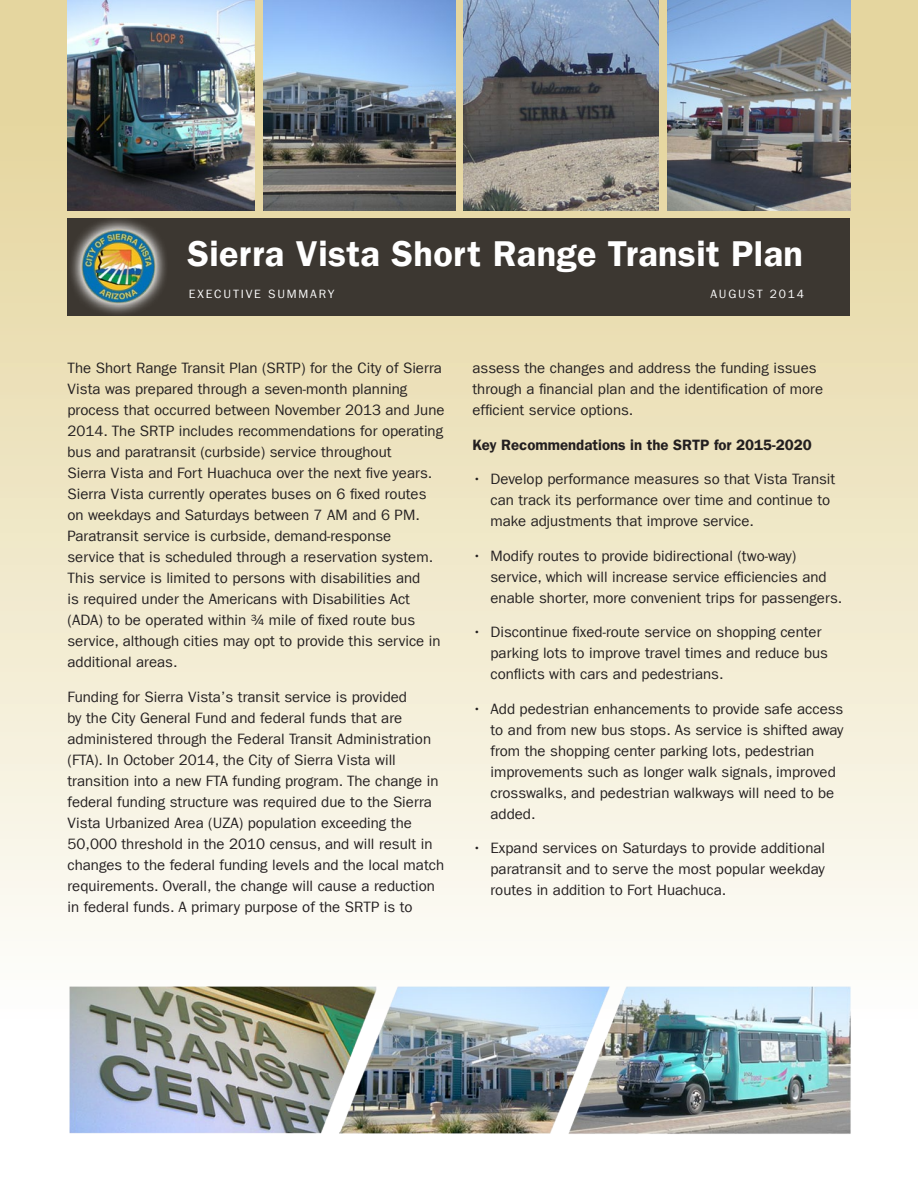
<style>
.page{position:relative;width:918px;height:1188px;background:#fff}
.page>*{position:absolute;margin:0;border:0;box-sizing:border-box;transform-origin:0 0}
.Masthead_Title{font:36px "Franklin Gothic LT Com Dm";letter-spacing:.01em;color:#fff}
.Main_Text{font:15px/21px "Franklin Gothic LT Com";color:#231f20}
.Main_Text-2{font:15px "Franklin Gothic LT Com Dm";color:#231f20}
.Masthead_5_Markets{font:12px "Franklin Gothic LT Com";letter-spacing:.15em;color:#fff}
</style>
<div class="page">
<div style="left:0;top:0;width:918px;height:1188px;background:linear-gradient(to bottom,#e0d095,#fff)"></div>
<div style="left:68px;top:218px;width:782px;height:97px;background:#3c3731"></div>
<img style="left:667px;top:1px;width:183px;height:209px">
<img style="left:68px;top:0;width:187px;height:210px">
<img style="left:264px;top:0;width:192px;height:210px">
<img style="left:464px;top:0;width:194px;height:210px">
<img style="left:68px;top:216px;width:101px;height:102px">
<img style="left:57px;top:974px;width:806px;height:176px">
<p class="Masthead_Title" style="left:187px;top:233px;width:617px">Sierra Vista Short Range Transit Plan</p>
<p class="Masthead_5_Markets" style="left:189px;top:287px;width:147px">EXECUTIVE SUMMARY</p>
<p class="Masthead_5_Markets" style="left:710px;top:287px;width:95px">AUGUST 2014</p>
<p class="Main_Text" style="left:68px;top:358px;width:379px">The Short Range Transit Plan (SRTP) for the City of Sierra Vista was prepared through a seven-month planning process that occurred between November 2013 and June 2014. The SRTP includes recommendations for operating bus and paratransit (curbside) service throughout<br>Sierra Vista and Fort Huachuca over the next five years.<br>Sierra Vista currently operates buses on 6 fixed routes on weekdays and Saturdays between 7 AM and 6 PM.<br>Paratransit service is curbside, demand-response<br>service that is scheduled through a reservation system.<br>This service is limited to persons with disabilities and<br>is required under the Americans with Disabilities Act (ADA) to be operated within ¾ mile of fixed route bus service, although cities may opt to provide this service in additional areas.</p>
<p class="Main_Text" style="left:68px;top:686px;width:378px">Funding for Sierra Vista’s transit service is provided<br>by the City General Fund and federal funds that are administered through the Federal Transit Administration (FTA). In October 2014, the City of Sierra Vista will transition into a new FTA funding program. The change in federal funding structure was required due to the Sierra Vista Urbanized Area (UZA) population exceeding the 50,000 threshold in the 2010 census, and will result in changes to the federal funding levels and the local match requirements. Overall, the change will cause a reduction in federal funds. A primary purpose of the SRTP is to</p>
<p class="Main_Text" style="left:472px;top:358px;width:352px">assess the changes and address the funding issues through a financial plan and the identification of more efficient service options.</p>
<p class="Main_Text-2" style="left:472px;top:436px;width:341px">Key Recommendations in the SRTP for 2015-2020</p>
<p class="Main_Text" style="left:490px;top:469px;width:346px;text-indent:-18px">• Develop performance measures so that Vista Transit can track its performance over time and continue to make adjustments that improve service.</p>
<p class="Main_Text" style="left:490px;top:545px;width:353px;text-indent:-18px">• Modify routes to provide bidirectional (two-way) service, which will increase service efficiencies and enable shorter, more convenient trips for passengers.</p>
<p class="Main_Text" style="left:490px;top:622px;width:339px;text-indent:-18px">• Discontinue fixed-route service on shopping center parking lots to improve travel times and reduce bus conflicts with cars and pedestrians.</p>
<p class="Main_Text" style="left:490px;top:698px;width:355px;text-indent:-18px">• Add pedestrian enhancements to provide safe access to and from new bus stops. As service is shifted away from the shopping center parking lots, pedestrian improvements such as longer walk signals, improved crosswalks, and pedestrian walkways will need to be added.</p>
<p class="Main_Text" style="left:490px;top:838px;width:336px;text-align:justify;text-indent:-18px">• Expand services on Saturdays to provide additional paratransit and to serve the most popular weekday routes in addition to Fort Huachuca.</p>
</div>
